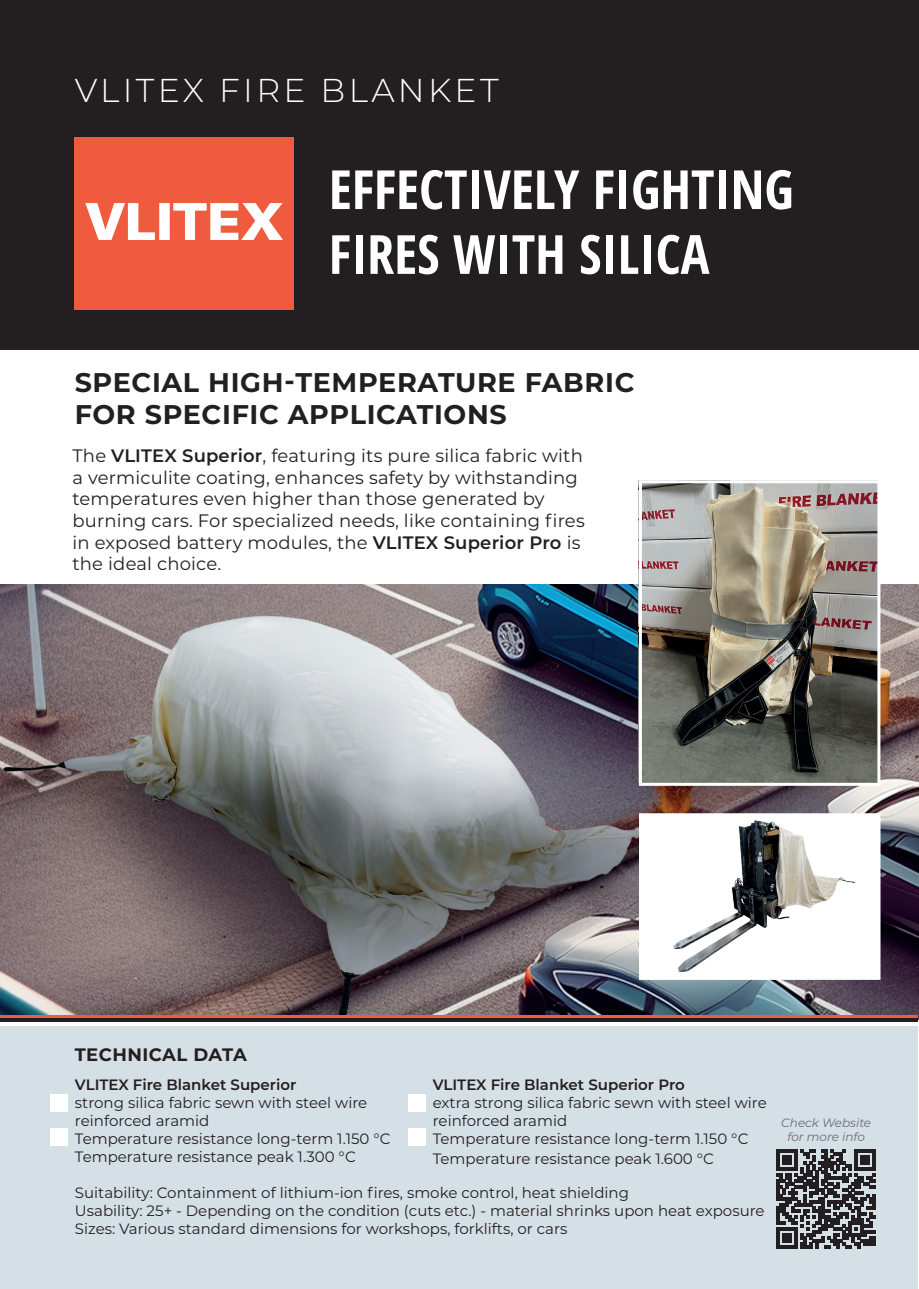
<style>
.page{position:relative;width:919px;height:1289px;background:#fff}
.page>*{position:absolute;margin:0;border:0;box-sizing:border-box;transform-origin:0 0}
.t1{font:700 condensed 54px/64.8px "Open Sans";color:#fff}
.t2{font:900 51px "Univers";color:#fff}
.t3{font:300 33px "Montserrat";letter-spacing:.1em;color:#fff}
.t4{font:700 27px/32.4px "Montserrat";letter-spacing:.025em;color:#231f20}
.t5{font:18px/21.6px "Montserrat";letter-spacing:.01em;color:#231f20}
.t6{font:700 18px "Montserrat";letter-spacing:.025em;color:#231f20}
.t7{font:15px/18px "Montserrat";color:#231f20}
.t8{font:600 15px "Montserrat";color:#231f20}
.t9{font:italic 12px/14.4px "Montserrat";color:#6c6d70;text-align:center}
.s1{font-weight:600}
</style>
<div class="page">
<div style="left:0;top:0;width:918px;height:355px;background:#231f20"></div>
<div style="left:75px;top:137px;width:219px;height:172px;background:#f05a3f"></div>
<div style="left:0;top:350px;width:918px;height:235px;background:#fff"></div>
<div style="left:0;top:1025px;width:917px;height:263px;background:#d5dfe6"></div>
<div style="left:51px;top:1094px;width:17px;height:17px;background:#fff"></div>
<div style="left:408px;top:1094px;width:17px;height:17px;background:#fff"></div>
<div style="left:408px;top:1128px;width:17px;height:17px;background:#fff"></div>
<div style="left:51px;top:1128px;width:17px;height:17px;background:#fff"></div>
<img style="left:0;top:584px;width:918px;height:435px">
<hr style="left:0;top:1015px;width:917px;height:3px;background:#f05a3f">
<hr style="left:0;top:1018px;width:917px;height:3px;background:#231f20">
<img style="left:638px;top:481px;width:238px;height:301px">
<div style="left:639px;top:480px;width:241px;height:305px;border:3px solid #fff"></div>
<div style="left:639px;top:813px;width:241px;height:166px;background:#fff"></div>
<img style="left:668px;top:752px;width:187px;height:255px">
<svg style="left:776px;top:1149px;width:99px;height:99px"></svg>
<h3 class="t3" style="left:75px;top:68px;width:425px">VLITEX FIRE BLANKET</h3>
<h2 class="t2" style="left:85px;top:188px;width:200px">VLITEX</h2>
<h1 class="t1" style="left:329px;top:156px;width:466px">EFFECTIVELY FIGHTING<br>FIRES WITH SILICA</h1>
<h3 class="t4" style="left:75px;top:365px;width:561px">SPECIAL HIGH-TEMPERATURE FABRIC<br>FOR SPECIFIC APPLICATIONS</h3>
<p class="t5" style="left:72px;top:444px;width:514px">The <span class="s1">VLITEX Superior</span>, featuring its pure silica fabric with a vermiculite coating, enhances safety by withstanding temperatures even higher than those generated by burning cars. For specialized needs, like containing fires in exposed battery modules, the <span class="s1">VLITEX Superior Pro</span> is the ideal choice.</p>
<p class="t6" style="left:75px;top:1041px;width:174px">TECHNICAL DATA</p>
<p class="t8" style="left:75px;top:1074px;width:223px">VLITEX Fire Blanket Superior</p>
<p class="t7" style="left:75px;top:1093px;width:317px">strong silica fabric sewn with steel wire reinforced aramid<br>Temperature resistance long-term 1.150 °C Temperature resistance peak 1.300 °C</p>
<p class="t7" style="left:75px;top:1183px;width:691px">Suitability: Containment of lithium-ion fires, smoke control, heat shielding<br>Usability: 25+ - Depending on the condition (cuts etc.) - material shrinks upon heat exposure<br>Sizes: Various standard dimensions for workshops, forklifts, or cars</p>
<p class="t8" style="left:433px;top:1074px;width:253px">VLITEX Fire Blanket Superior Pro</p>
<p class="t7" style="left:433px;top:1093px;width:335px">extra strong silica fabric sewn with steel wire reinforced aramid<br>Temperature resistance long-term 1.150 °C</p>
<p class="t7" style="left:433px;top:1149px;width:283px">Temperature resistance peak 1.600 °C</p>
<p class="t9" style="left:781px;top:1114px;width:91px">Check Website for more info</p>
</div>
